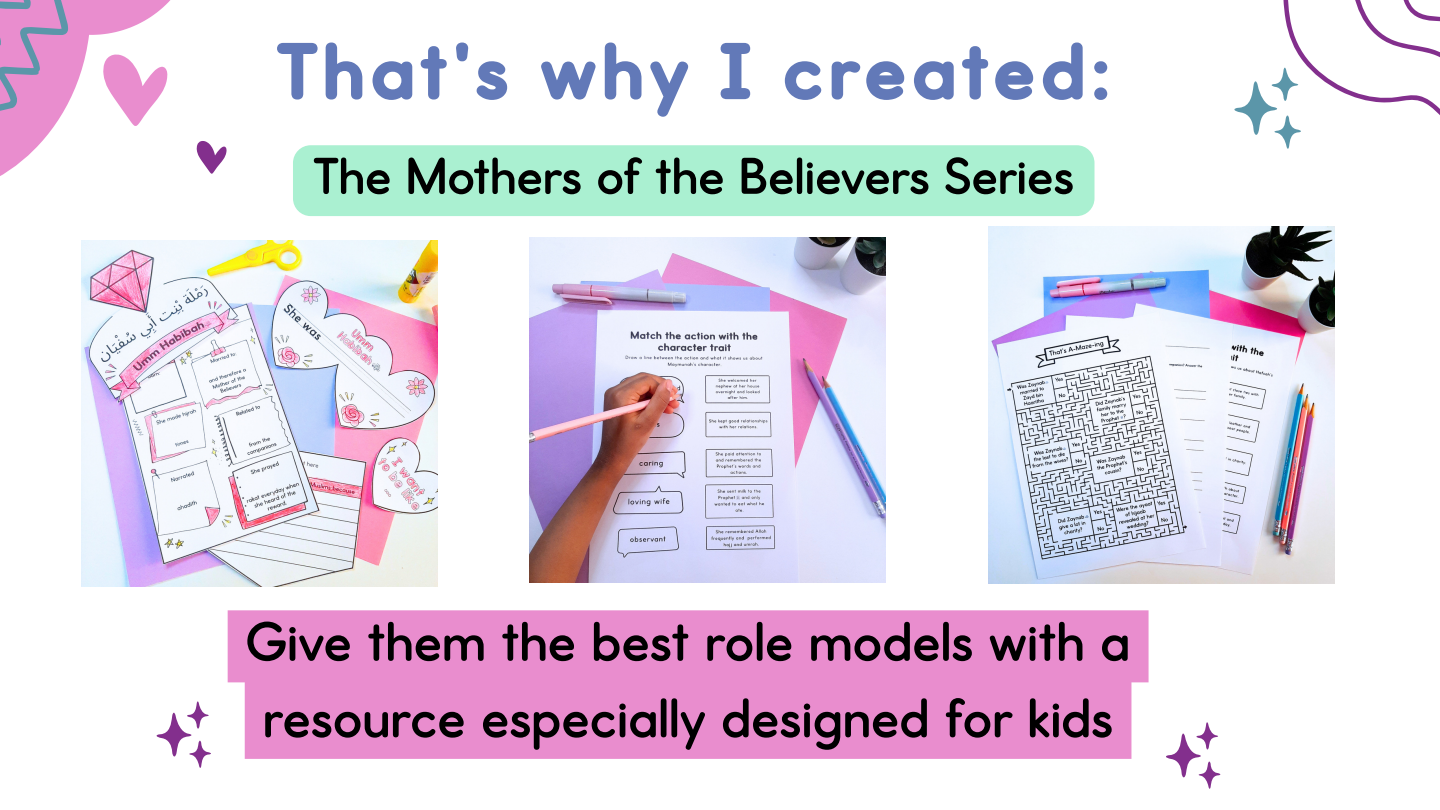
<style>
.page{position:relative;width:1440px;height:810px;background:#fff}
.page>*{position:absolute;margin:0;border:0;box-sizing:border-box;transform-origin:0 0}
.t1{font:80px "KA School Days Bold 2";letter-spacing:.05em;color:#6279b8}
.t2{font:55px/76.5px "KA School Days 2";color:#000;text-align:center}
.t3{font:51.4px "KA School Days 2";color:#000}
</style>
<div class="page">
<svg style="left:0;top:0;width:197px;height:176px"></svg>
<svg style="left:0;top:0;width:168px;height:157px"></svg>
<svg style="left:197px;top:141px;width:30px;height:33px"></svg>
<svg style="left:1232px;top:0;width:208px;height:276px"></svg>
<img style="left:81px;top:241px;width:356px;height:345px">
<img style="left:988px;top:227px;width:346px;height:356px">
<div style="left:228px;top:610px;width:921px;height:149px;background:#e98dce"></div>
<svg style="left:1166px;top:722px;width:55px;height:67px"></svg>
<svg style="left:156px;top:701px;width:55px;height:67px"></svg>
<img style="left:529px;top:237px;width:357px;height:346px">
<div style="left:293px;top:145px;width:802px;height:71px;background:#aaf0d1;border-radius:18px"></div>
<h1 class="t1" style="left:277px;top:25px;width:836px">That's why I created:</h1>
<p class="t3" style="left:314px;top:146px;width:762px">The Mothers of the Believers Series</p>
<p class="t2" style="left:246px;top:604px;width:886px">Give them the best role models with a resource especially designed for kids</p>
</div>
